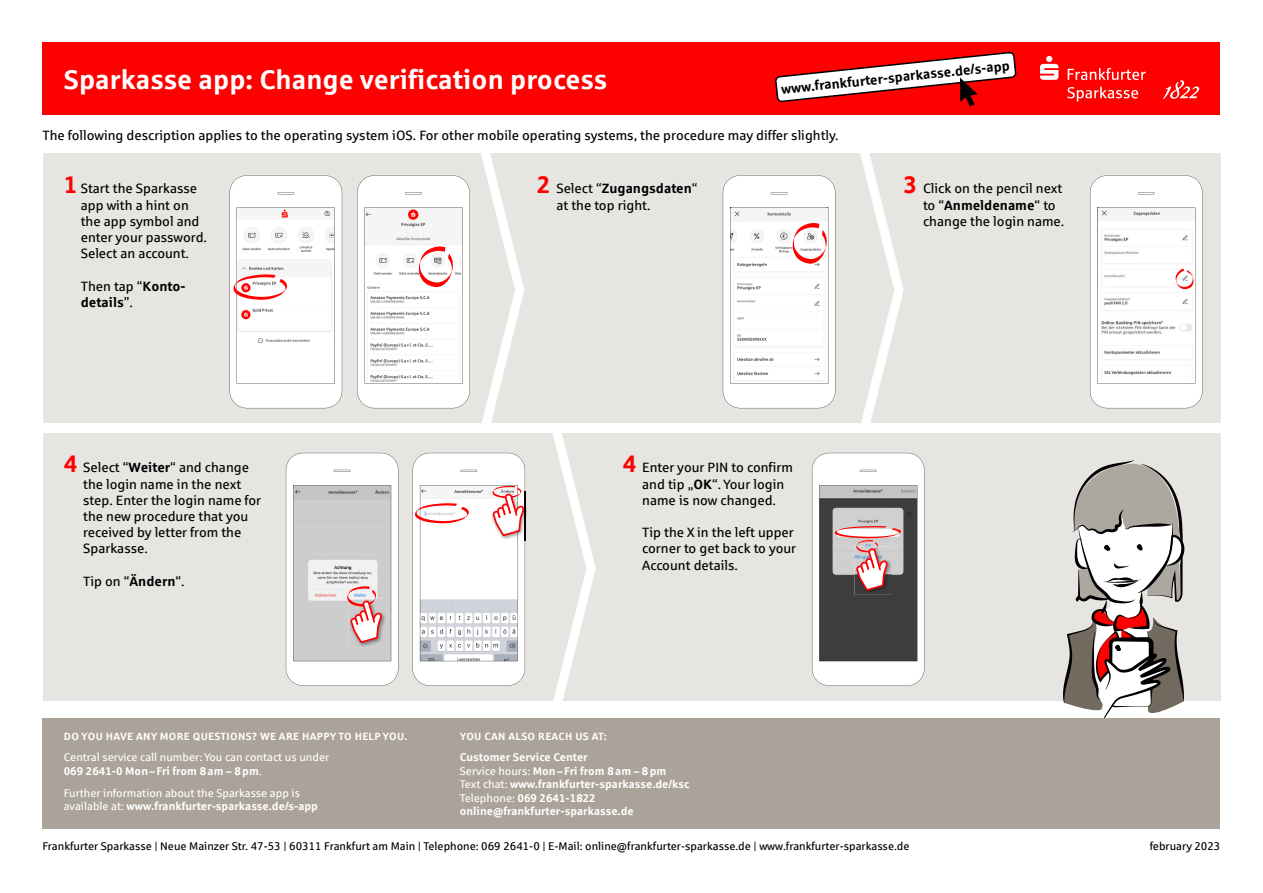
<style>
.page{position:relative;width:1263px;height:893px;background:#fff}
.page>*{position:absolute;margin:0;border:0;box-sizing:border-box;transform-origin:0 0}
.t1{font:700 27px "Sparkasse Rg";color:#fff}
.t2{font:13.5px/16.2px "Sparkasse Rg";color:#000}
.t3{font:700 13.5px/16.2px "Sparkasse Rg";color:#000}
.t4{font:11.25px "Sparkasse Rg";color:#000}
.t5{font:11.25px/13.5px "Sparkasse Rg";color:#fff}
.t6{font:700 11.25px/13.5px "Sparkasse Rg";color:#fff}
.t7{font:700 10.5px "Sparkasse Rg";letter-spacing:.025em;color:#fff}
.s1{font-weight:700;font-size:24px;color:#f00}
.s2{font-weight:400}
.s3{font-weight:700}
</style>
<div class="page">
<div style="left:43px;top:153px;width:1177px;height:548px;background:#e7e5e1"></div>
<div style="left:28px;top:424px;width:1207px;height:9px;background:#fff"></div>
<svg style="left:481px;top:153px;width:43px;height:271px"></svg>
<svg style="left:860px;top:153px;width:44px;height:271px"></svg>
<svg style="left:553px;top:433px;width:43px;height:268px"></svg>
<div style="left:43px;top:43px;width:1177px;height:72px;background:#f00"></div>
<svg style="left:230px;top:175px;width:112px;height:233px;background:#f7f3f3"></svg>
<svg style="left:357px;top:175px;width:113px;height:233px;background:#f3f0f0"></svg>
<svg style="left:723px;top:175px;width:112px;height:233px;background:#f8f6f5"></svg>
<svg style="left:1090px;top:175px;width:112px;height:233px;background:#f6f6f6"></svg>
<svg style="left:286px;top:453px;width:112px;height:233px;background:#dedada"></svg>
<img style="left:525px;top:492px;width:1px;height:48px">
<svg style="left:413px;top:453px;width:112px;height:233px;background:#f2edee"></svg>
<svg style="left:812px;top:453px;width:112px;height:233px;background:#a19c9c"></svg>
<svg style="left:1063px;top:460px;width:121px;height:258px"></svg>
<svg style="left:1067px;top:87px;width:71px;height:14px"></svg>
<svg style="left:1068px;top:68px;width:78px;height:12px"></svg>
<svg style="left:1163px;top:80px;width:36px;height:19px"></svg>
<svg style="left:1040px;top:56px;width:18px;height:24px"></svg>
<svg style="left:775px;top:52px;width:241px;height:54px"></svg>
<div style="left:43px;top:718px;width:1177px;height:111px;background:#aba399"></div>
<h1 class="t1" style="left:64px;top:62px;width:545px">Sparkasse app: Change verification process</h1>
<p class="t3" style="left:780px;top:81px;width:231px;rotate:-6deg">www.frankfurter-sparkasse.de/s-app</p>
<p class="t2" style="left:43px;top:127px;width:797px">The following description applies to the operating system iOS. For other mobile operating systems, the procedure may differ slightly.</p>
<p class="t2" style="left:81px;top:180px;width:128px;text-indent:-17px"><span class="s1">1</span> Start the Sparkasse app with a hint on the app symbol and enter your password.<br>Select an account.</p>
<p class="t3" style="left:81px;top:277px;width:106px"><span class="s2">Then tap “</span>Konto&shy;details<span class="s2">”.</span></p>
<p class="t2" style="left:556px;top:180px;width:143px;text-indent:-19px"><span class="s1">2</span> Select “<span class="s3">Zugangsdaten</span>“ at the top right.</p>
<p class="t2" style="left:923px;top:180px;width:143px;text-indent:-19px"><span class="s1">3</span> Click on the pencil next to “<span class="s3">Anmeldename</span>“ to change the login name.</p>
<p class="t2" style="left:83px;top:459px;width:180px;text-indent:-19px"><span class="s1">4</span> Select “<span class="s3">Weiter</span>“ and change the login name in the next step. Enter the login name for the new procedure that you received by letter from the<br>Sparkasse.</p>
<p class="t2" style="left:83px;top:573px;width:103px">Tip on “<span class="s3">Ändern</span>“.</p>
<p class="t2" style="left:642px;top:459px;width:152px;text-indent:-19px"><span class="s1">4</span> Enter your PIN to confirm and tip „<span class="s3">OK</span>“. Your login name is now changed.</p>
<p class="t2" style="left:642px;top:524px;width:156px">Tip the X in the left upper corner to get back to your<br>Account details.</p>
<p class="t7" style="left:64px;top:730px;width:345px">DO YOU HAVE ANY MORE QUESTIONS? WE ARE HAPPY TO HELP YOU.</p>
<p class="t5" style="left:64px;top:750px;width:267px">Central service call number: You can contact us under<br><span class="s3">069 2641-0 Mon – Fri from 8 am – 8 pm</span>.</p>
<p class="t5" style="left:64px;top:786px;width:256px">Further information about the Sparkasse app is available at: <span class="s3">www.frankfurter-sparkasse.de/s-app</span></p>
<p class="t7" style="left:460px;top:730px;width:149px">YOU CAN ALSO REACH US AT:</p>
<p class="t6" style="left:460px;top:750px;width:231px">Customer Service Center<br><span class="s2">Service hours:</span> Mon – Fri from 8 am – 8 pm <span class="s2">Text chat:</span> www.frankfurter-sparkasse.de/ksc <span class="s2">Telephone:</span> 069 2641-1822 online@frankfurter-sparkasse.de</p>
<p class="t4" style="left:43px;top:840px;width:868px">Frankfurter Sparkasse | Neue Mainzer Str. 47-53 | 60311 Frankfurt am Main | Telephone: 069 2641-0 | E-Mail: online@frankfurter-sparkasse.de | www.frankfurter-sparkasse.de</p>
<p class="t4" style="left:1150px;top:840px;width:72px">february 2023</p>
</div>
